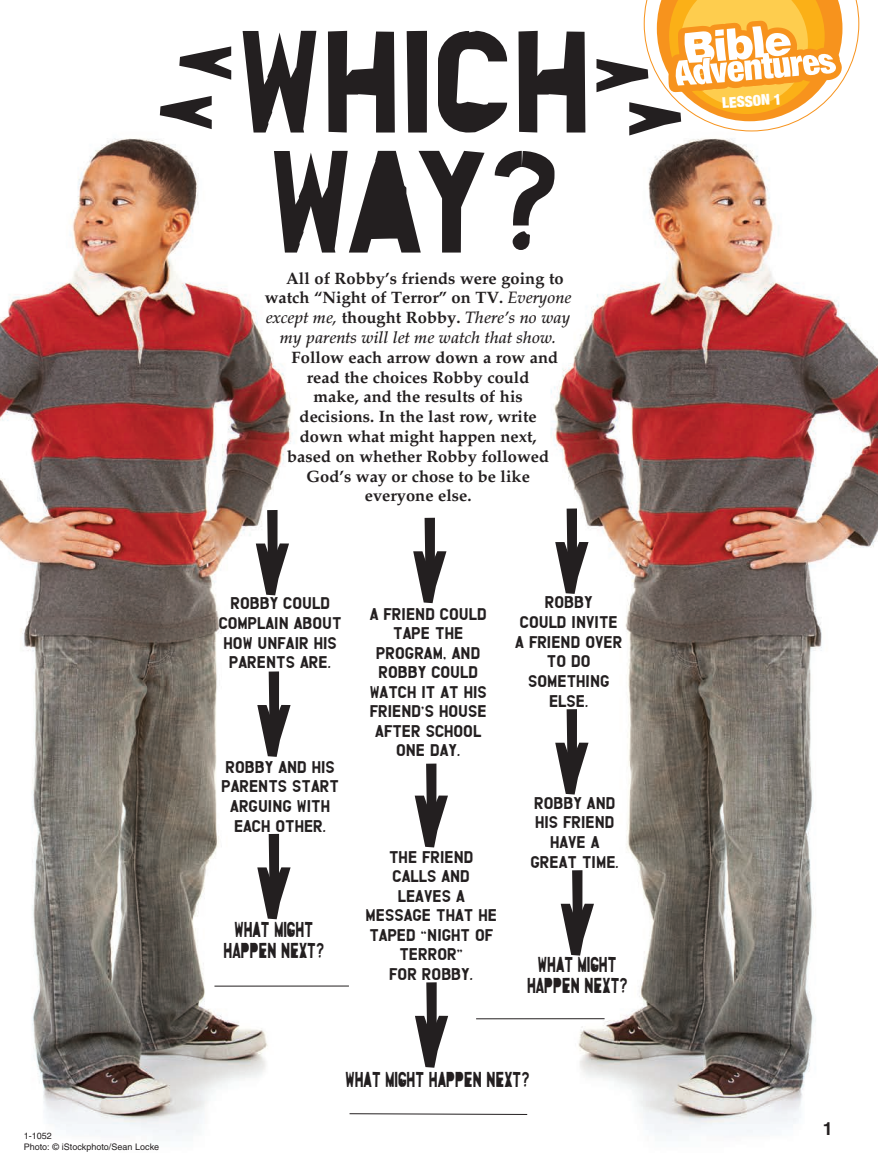
<style>
.page{position:relative;width:878px;height:1175px;background:#fff}
.page>*{position:absolute;margin:0;border:0;box-sizing:border-box;transform-origin:0 0}
.t1{font:141px/120px "REM Tourfont";color:#231f20}
.t2{font:72px/127.9px "REM Tourfont";color:#231f20}
.t3{font:21px/21px "REM Tourfont";color:#231f20;text-align:center;scale:.75 1}
.t4{font:700 18px "Helvetica LT Std";color:#231f20}
.t5{font:16.5px/19.8px "REM Tourfont";color:#231f20;text-align:center}
.t6{font:700 16.5px/19.8px "Palatino LT Std";color:#231f20;text-align:center}
.t7{font:italic 500 16.5px "Palatino LT Std";color:#231f20}
.t8{font:900 condensed 15px "Helvetica Neue LT Std";color:#fff}
.t9{font:9px/10.8px "Helvetica LT Std";color:#231f20}
.s1{font-weight:500;font-style:italic}
.s2{font-weight:700;font-style:normal}
</style>
<div class="page">
<img style="left:0;top:138px;width:878px;height:998px">
<hr style="left:214px;top:985px;width:135px;height:1px;background:#231f20">
<svg style="left:349px;top:1113px;width:179px;height:2px"></svg>
<hr style="left:476px;top:1018px;width:128px;height:1px;background:#231f20">
<svg style="left:643px;top:0;width:216px;height:132px"></svg>
<h2 class="t2" style="left:258px;top:44px;width:90px;rotate:90deg">VV</h2>
<h1 class="t1" style="left:237px;top:25px;width:356px">WHICH<br>WAY?</h1>
<p class="t6" style="left:286px;top:268px;width:279px">All of Robby’s friends were going to</p>
<p class="t6" style="left:265px;top:288px;width:308px">watch “Night of Terror” on TV. <span class="s1">Everyone</span></p>
<p class="t7" style="left:266px;top:308px;width:306px">except me, <span class="s2">thought Robby.</span> There’s no way</p>
<p class="t7" style="left:280px;top:328px;width:278px">my parents will let me watch that show.</p>
<p class="t6" style="left:287px;top:347px;width:272px">Follow each arrow down a row and read the choices Robby could make, and the results of his decisions. In the last row, write down what might happen next, based on whether Robby followed<br>God’s way or chose to be like everyone else.</p>
<h2 class="t2" style="left:264px;top:473px;width:18px">I</h2>
<h2 class="t2" style="left:253px;top:507px;width:40px">V<br>I</h2>
<p class="t5" style="left:219px;top:593px;width:124px">ROBBY COULD<br>COMPLAIN ABOUT<br>HOW UNFAIR HIS<br>PARENTS ARE.</p>
<h2 class="t2" style="left:254px;top:668px;width:40px;line-height:128.9px">V<br>I</h2>
<p class="t5" style="left:221px;top:757px;width:119px">ROBBY AND HIS<br>PARENTS START<br>ARGUING WITH<br>EACH OTHER.</p>
<h2 class="t2" style="left:254px;top:831px;width:40px">V</h2>
<p class="t3" style="left:224px;top:919px;width:135px">WHAT MIGHT<br>HAPPEN NEXT?</p>
<h2 class="t2" style="left:422px;top:481px;width:18px">I</h2>
<h2 class="t2" style="left:410px;top:515px;width:40px">V</h2>
<p class="t5" style="left:370px;top:604px;width:119px">A FRIEND COULD<br>TAPE THE<br>PROGRAM, AND<br>ROBBY COULD<br>WATCH IT AT HIS<br>FRIEND’S HOUSE<br>AFTER SCHOOL<br>ONE DAY.</p>
<h2 class="t2" style="left:412px;top:743px;width:40px">IV</h2>
<p class="t5" style="left:365px;top:847px;width:133px">THE FRIEND<br>CALLS AND<br>LEAVES A<br>MESSAGE THAT HE<br>TAPED “NIGHT OF<br>TERROR”<br>FOR ROBBY.</p>
<h2 class="t2" style="left:423px;top:946px;width:18px">I</h2>
<h2 class="t2" style="left:412px;top:979px;width:40px">V</h2>
<h2 class="t2" style="left:563px;top:472px;width:18px">I</h2>
<h2 class="t2" style="left:552px;top:505px;width:40px">V</h2>
<p class="t5" style="left:515px;top:592px;width:109px">ROBBY<br>COULD INVITE<br>A FRIEND OVER<br>TO DO<br>SOMETHING<br>ELSE.</p>
<h2 class="t2" style="left:563px;top:672px;width:18px">I</h2>
<h2 class="t2" style="left:552px;top:706px;width:40px;line-height:127.5px">V<br>I</h2>
<p class="t5" style="left:530px;top:793px;width:90px">ROBBY AND<br>HIS FRIEND<br>HAVE A<br>GREAT TIME.</p>
<h2 class="t2" style="left:558px;top:867px;width:40px">V</h2>
<p class="t3" style="left:527px;top:955px;width:135px">WHAT MIGHT<br>HAPPEN NEXT?</p>
<p class="t9" style="left:24px;top:1130px;width:137px">1-1052<br>Photo: © iStockphoto/Sean Locke</p>
<p class="t3" style="left:345px;top:1069px;width:246px">WHAT MIGHT HAPPEN NEXT?</p>
<p class="t8" style="left:721px;top:94px;width:61px;rotate:-4deg">LESSON 1</p>
<p class="t4" style="left:822px;top:1118px;width:12px">1</p>
</div>
